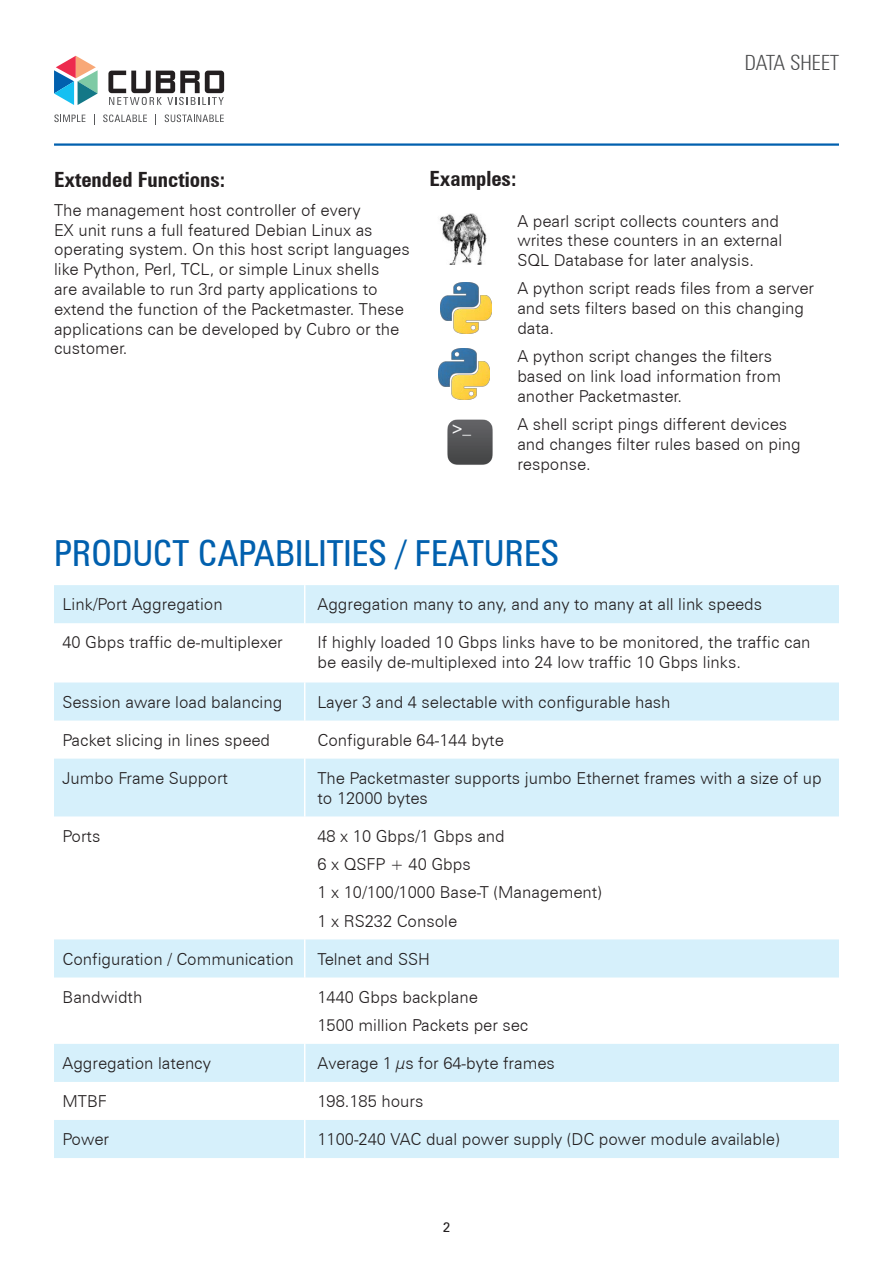
<style>
.page{position:relative;width:893px;height:1263px;background:#fff}
.page>*{position:absolute;margin:0;border:0;box-sizing:border-box;transform-origin:0 0}
.Heading_style{font:condensed 36px "Zurich BT";color:#0160ae}
.Sub-Head_Style{font:700 condensed 21px "Zurich BT";color:#231f20}
.t1{font:300 condensed 21px "Zurich BT";color:#4b4c4d}
.Body_text_style{font:300 16.5px/19.8px "Zurich BT";color:#231f20}
.t2{font:13.5px "Zurich BT";color:#231f20}
</style>
<div class="page">
<svg style="left:108px;top:71px;width:116px;height:34px"></svg>
<svg style="left:54px;top:56px;width:44px;height:49px"></svg>
<svg style="left:54px;top:114px;width:31px;height:8px"></svg>
<svg style="left:103px;top:114px;width:44px;height:8px"></svg>
<svg style="left:165px;top:114px;width:59px;height:8px"></svg>
<hr style="left:54px;top:143px;width:785px;height:3px;background:#0160ae">
<img style="left:441px;top:283px;width:51px;height:51px">
<img style="left:438px;top:349px;width:51px;height:51px">
<img style="left:447px;top:419px;width:46px;height:46px">
<svg style="left:54px;top:585px;width:785px;height:573px"></svg>
<hr style="left:304px;top:585px;width:1px;height:38px;background:#fff">
<hr style="left:304px;top:623px;width:1px;height:59px;background:#fff">
<hr style="left:304px;top:682px;width:1px;height:38px;background:#fff">
<hr style="left:304px;top:720px;width:1px;height:39px;background:#fff">
<hr style="left:304px;top:759px;width:1px;height:57px;background:#fff">
<hr style="left:304px;top:816px;width:1px;height:123px;background:#fff">
<hr style="left:304px;top:939px;width:1px;height:38px;background:#fff">
<hr style="left:304px;top:977px;width:1px;height:67px;background:#fff">
<hr style="left:304px;top:1044px;width:1px;height:38px;background:#fff">
<hr style="left:304px;top:1082px;width:1px;height:38px;background:#fff">
<hr style="left:304px;top:1120px;width:1px;height:38px;background:#fff">
<img style="left:439px;top:214px;width:48px;height:51px">
<p class="t1" style="left:745px;top:50px;width:96px">DATA SHEET</p>
<p class="Sub-Head_Style" style="left:54px;top:167px;width:173px">Extended Functions:</p>
<p class="Body_text_style" style="left:54px;top:200px;width:357px">The management host controller of every<br>EX unit runs a full featured Debian Linux as operating system. On this host script languages like Python, Perl, TCL, or simple Linux shells<br>are available to run 3rd party applications to extend the function of the Packetmaster. These applications can be developed by Cubro or the customer.</p>
<p class="Sub-Head_Style" style="left:429px;top:166px;width:89px">Examples:</p>
<p class="Body_text_style" style="left:517px;top:211px;width:266px">A pearl script collects counters and writes these counters in an external<br>SQL Database for later analysis.</p>
<p class="Body_text_style" style="left:517px;top:279px;width:298px">A python script reads files from a server and sets filters based on this changing data.</p>
<p class="Body_text_style" style="left:517px;top:346px;width:265px">A python script changes the filters based on link load information from another Packetmaster.</p>
<p class="Body_text_style" style="left:517px;top:414px;width:285px">A shell script pings different devices and changes filter rules based on ping response.</p>
<p class="Heading_style" style="left:54px;top:531px;width:507px">PRODUCT CAPABILITIES / FEATURES</p>
<p class="Body_text_style" style="left:63px;top:594px;width:162px">Link/Port Aggregation</p>
<p class="Body_text_style" style="left:317px;top:594px;width:446px">Aggregation many to any, and any to many at all link speeds</p>
<p class="Body_text_style" style="left:63px;top:633px;width:222px">40 Gbps traffic de-multiplexer</p>
<p class="Body_text_style" style="left:317px;top:633px;width:495px">If highly loaded 10 Gbps links have to be monitored, the traffic can be easily de-multiplexed into 24 low traffic 10 Gbps links.</p>
<p class="Body_text_style" style="left:63px;top:692px;width:221px">Session aware load balancing</p>
<p class="Body_text_style" style="left:317px;top:692px;width:355px">Layer 3 and 4 selectable with configurable hash</p>
<p class="Body_text_style" style="left:63px;top:730px;width:209px">Packet slicing in lines speed</p>
<p class="Body_text_style" style="left:317px;top:730px;width:188px">Configurable 64-144 byte</p>
<p class="Body_text_style" style="left:63px;top:768px;width:167px">Jumbo Frame Support</p>
<p class="Body_text_style" style="left:317px;top:768px;width:506px">The Packetmaster supports jumbo Ethernet frames with a size of up to 12000 bytes</p>
<p class="Body_text_style" style="left:63px;top:826px;width:39px">Ports</p>
<p class="Body_text_style" style="left:317px;top:826px;width:189px">48 x 10 Gbps/1 Gbps and</p>
<p class="Body_text_style" style="left:317px;top:854px;width:155px">6 x QSFP + 40 Gbps</p>
<p class="Body_text_style" style="left:317px;top:882px;width:286px">1 x 10/100/1000 Base-T (Management)</p>
<p class="Body_text_style" style="left:317px;top:911px;width:141px">1 x RS232 Console</p>
<p class="Body_text_style" style="left:63px;top:949px;width:233px">Configuration / Communication</p>
<p class="Body_text_style" style="left:317px;top:949px;width:114px">Telnet and SSH</p>
<p class="Body_text_style" style="left:63px;top:987px;width:81px">Bandwidth</p>
<p class="Body_text_style" style="left:317px;top:987px;width:162px">1440 Gbps backplane</p>
<p class="Body_text_style" style="left:317px;top:1015px;width:213px">1500 million Packets per sec</p>
<p class="Body_text_style" style="left:63px;top:1053px;width:150px">Aggregation latency</p>
<p class="Body_text_style" style="left:317px;top:1053px;width:239px">Average 1 µs for 64-byte frames</p>
<p class="Body_text_style" style="left:63px;top:1091px;width:46px">MTBF</p>
<p class="Body_text_style" style="left:317px;top:1091px;width:107px">198.185 hours</p>
<p class="Body_text_style" style="left:63px;top:1129px;width:48px">Power</p>
<p class="Body_text_style" style="left:317px;top:1129px;width:464px">1100-240 VAC dual power supply (DC power module available)</p>
<p class="t2" style="left:443px;top:1219px;width:9px">2</p>
</div>
